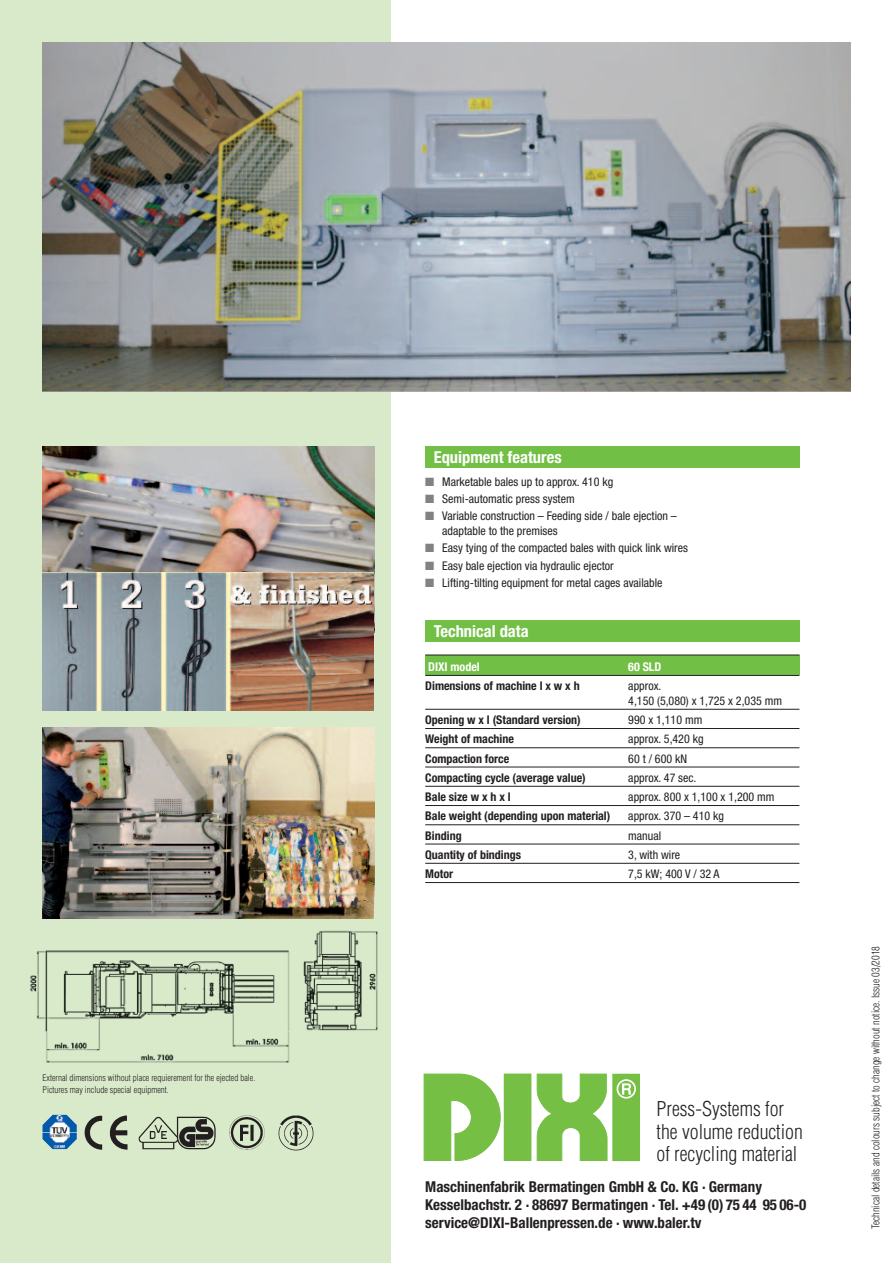
<style>
.page{position:relative;width:893px;height:1263px;background:#fff}
.page>*{position:absolute;margin:0;border:0;box-sizing:border-box;transform-origin:0 0}
.t1{font:300 condensed 19.95px/23px "Helvetica";color:#231f20}
.t2{font:700 condensed 16.5px "Helvetica Neue";color:#fff}
.t3{font:700 condensed 15px/18px "Helvetica Neue";color:#231f20}
.t4{font:condensed 12px/15px "Helvetica Neue";color:#231f20}
.t5{font:700 condensed 12px "Helvetica Neue";color:#231f20}
.t6{font:700 condensed 12px "Helvetica Neue";color:#fff}
.t7{font:300 condensed 10.5px "Helvetica";color:#231f20}
.t8{font:300 condensed 9px/12px "Helvetica";color:#231f20}
.s1{color:#808285}
</style>
<div class="page">
<div style="left:0;top:0;width:391px;height:1263px;background:#d9eaca"></div>
<img style="left:43px;top:43px;width:807px;height:348px">
<svg style="left:424px;top:1074px;width:77px;height:87px"></svg>
<div style="left:504px;top:1074px;width:27px;height:86px;background:#74bf44"></div>
<svg style="left:537px;top:1074px;width:70px;height:87px"></svg>
<div style="left:613px;top:1074px;width:26px;height:86px;background:#74bf44"></div>
<div style="left:613px;top:1074px;width:27px;height:87px;border:1px solid #74bf44"></div>
<div style="left:617px;top:1079px;width:19px;height:19px;border:2px solid #fff;border-radius:50%"></div>
<svg style="left:622px;top:1083px;width:9px;height:11px"></svg>
<img style="left:43px;top:1115px;width:34px;height:34px">
<img style="left:230px;top:1115px;width:35px;height:35px">
<img style="left:279px;top:1115px;width:34px;height:35px">
<img style="left:138px;top:1116px;width:77px;height:34px">
<img style="left:84px;top:1116px;width:44px;height:34px">
<img style="left:43px;top:446px;width:331px;height:126px">
<img style="left:43px;top:572px;width:331px;height:138px">
<img style="left:43px;top:727px;width:331px;height:191px">
<img style="left:30px;top:930px;width:348px;height:133px">
<div style="left:425px;top:656px;width:374px;height:19px;background:#71bf44"></div>
<hr style="left:425px;top:655px;width:374px;height:1px;background:#231f20">
<hr style="left:425px;top:675px;width:374px;height:1px;background:#231f20">
<hr style="left:425px;top:709px;width:374px;height:1px;background:#231f20">
<hr style="left:425px;top:728px;width:374px;height:1px;background:#231f20">
<hr style="left:425px;top:747px;width:374px;height:1px;background:#231f20">
<hr style="left:425px;top:767px;width:374px;height:1px;background:#231f20">
<hr style="left:425px;top:786px;width:374px;height:1px;background:#231f20">
<hr style="left:425px;top:805px;width:374px;height:1px;background:#231f20">
<hr style="left:425px;top:824px;width:374px;height:1px;background:#231f20">
<hr style="left:425px;top:844px;width:374px;height:1px;background:#231f20">
<hr style="left:425px;top:863px;width:374px;height:1px;background:#231f20">
<hr style="left:425px;top:882px;width:374px;height:1px;background:#231f20">
<div style="left:425px;top:446px;width:374px;height:22px;background:#71bf44"></div>
<div style="left:425px;top:621px;width:374px;height:21px;background:#71bf44"></div>
<p class="t8" style="left:43px;top:1072px;width:214px">External dimensions without place requierement for the ejected bale.<br>Pictures may include special equipment.</p>
<h2 class="t2" style="left:434px;top:451px;width:129px">Equipment features</h2>
<p class="t4" style="left:425px;top:475px;width:189px"><span class="s1">■</span> Marketable bales up to approx. 410 kg</p>
<p class="t4" style="left:425px;top:492px;width:151px"><span class="s1">■</span> Semi-automatic press system</p>
<p class="t4" style="left:442px;top:510px;width:236px;text-indent:-17px"><span class="s1">■</span> Variable construction – Feeding side / bale ejection – adaptable to the premises</p>
<p class="t4" style="left:425px;top:542px;width:264px"><span class="s1">■</span> Easy tying of the compacted bales with quick link wires</p>
<p class="t4" style="left:425px;top:559px;width:190px"><span class="s1">■</span> Easy bale ejection via hydraulic ejector</p>
<p class="t4" style="left:425px;top:576px;width:239px"><span class="s1">■</span> Lifting-tilting equipment for metal cages available</p>
<h2 class="t2" style="left:434px;top:625px;width:96px">Technical data</h2>
<p class="t6" style="left:428px;top:659px;width:53px">DIXI model</p>
<p class="t6" style="left:628px;top:659px;width:35px">60 SLD</p>
<p class="t5" style="left:425px;top:681px;width:156px">Dimensions of machine l x w x h</p>
<p class="t4" style="left:628px;top:679px;width:155px">approx.<br>4,150 (5,080) x 1,725 x 2,035 mm</p>
<p class="t5" style="left:425px;top:715px;width:157px">Opening w x l (Standard version)</p>
<p class="t4" style="left:628px;top:713px;width:76px">990 x 1,110 mm</p>
<p class="t5" style="left:425px;top:735px;width:90px">Weight of machine</p>
<p class="t4" style="left:628px;top:733px;width:77px">approx. 5,420 kg</p>
<p class="t5" style="left:425px;top:754px;width:86px">Compaction force</p>
<p class="t4" style="left:628px;top:752px;width:60px">60 t / 600 kN</p>
<p class="t5" style="left:425px;top:773px;width:162px">Compacting cycle (average value)</p>
<p class="t4" style="left:628px;top:771px;width:70px">approx. 47 sec.</p>
<p class="t5" style="left:425px;top:792px;width:87px">Bale size w x h x l</p>
<p class="t4" style="left:628px;top:790px;width:148px">approx. 800 x 1,100 x 1,200 mm</p>
<p class="t5" style="left:425px;top:812px;width:187px">Bale weight (depending upon material)</p>
<p class="t4" style="left:628px;top:810px;width:97px">approx. 370 – 410 kg</p>
<p class="t5" style="left:425px;top:831px;width:38px">Binding</p>
<p class="t4" style="left:628px;top:829px;width:34px">manual</p>
<p class="t5" style="left:425px;top:850px;width:97px">Quantity of bindings</p>
<p class="t4" style="left:628px;top:848px;width:53px">3, with wire</p>
<p class="t5" style="left:425px;top:869px;width:29px">Motor</p>
<p class="t4" style="left:628px;top:867px;width:93px">7,5 kW; 400 V / 32 A</p>
<h1 class="t1" style="left:657px;top:1097px;width:148px">Press-Systems for the volume reduction of recycling material</h1>
<p class="t3" style="left:425px;top:1179px;width:383px">Maschinenfabrik Bermatingen GmbH &amp; Co. KG . Germany<br>Kesselbachstr. 2 . 88697 Bermatingen . Tel. +49 (0) 75 44 95 06-0 service@DIXI-Ballenpressen.de . www.baler.tv</p>
<p class="t7" style="left:870px;top:1229px;width:285px;rotate:-90deg">Technical details and colours subject to change without notice. Issue 03/2018</p>
</div>
